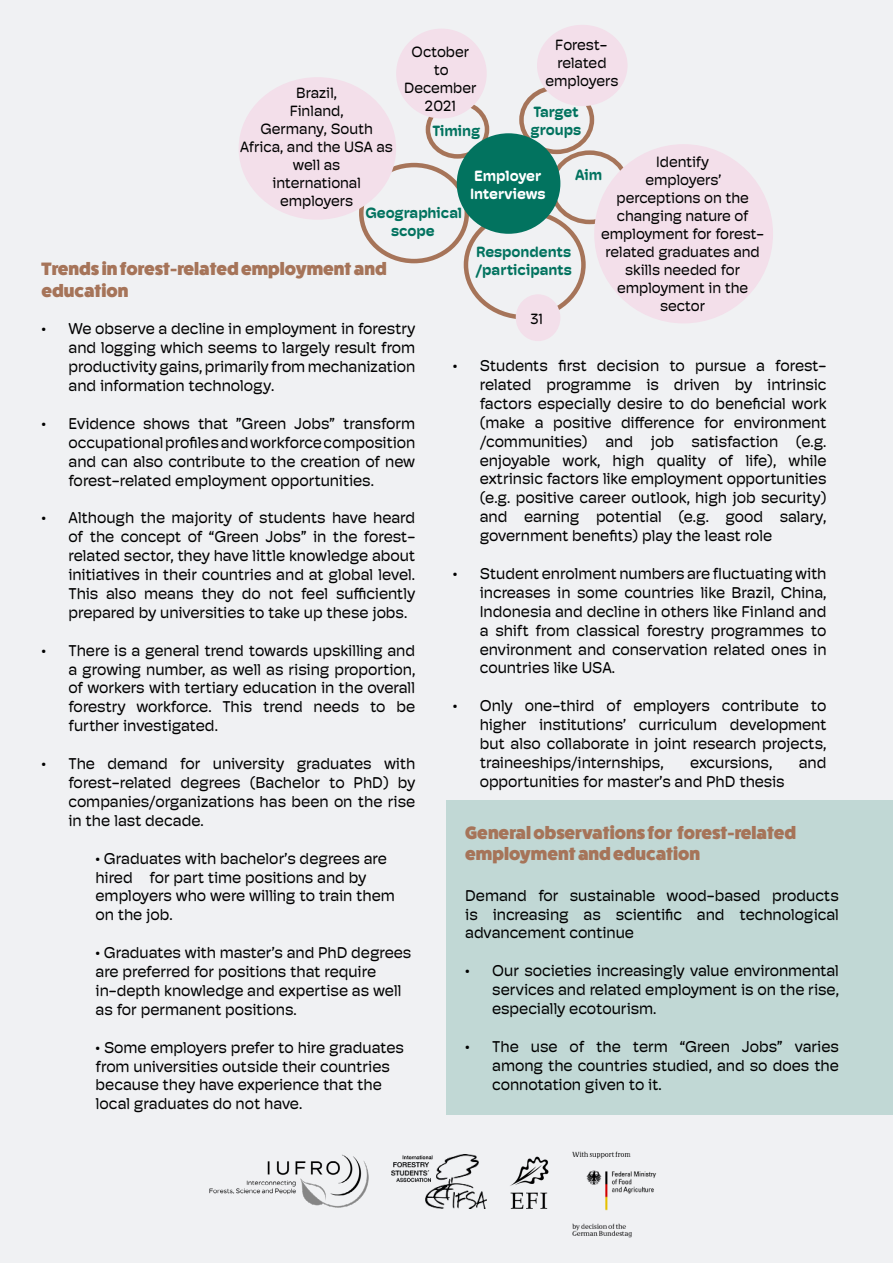
<style>
.page{position:relative;width:893px;height:1263px;background:#f0f1f3}
.page>*{position:absolute;margin:0;border:0;box-sizing:border-box;transform-origin:0 0}
.t1{font:800 18px/21.6px "Fat Frank";color:#a67459}
.t2{font:15.75px/18.9px "Hoss Round";color:#000;text-align:justify}
.t3{font:15px/18px "Hoss Round";color:#000;text-align:center}
.t4{font:700 15px/18px "Hoss Round";color:#02735f}
.t5{font:700 15px/18px "Hoss Round";color:#fff}
</style>
<div class="page">
<img style="left:510px;top:1149px;width:39px;height:60px">
<img style="left:208px;top:1153px;width:163px;height:56px">
<img style="left:392px;top:1154px;width:95px;height:55px">
<img style="left:558px;top:1139px;width:127px;height:110px">
<div style="left:446px;top:800px;width:447px;height:314px;background:#c1d8d5"></div>
<div style="left:552px;top:153px;width:75px;height:69px;background:#f0f1f3;border-radius:50%"></div>
<div style="left:550px;top:150px;width:80px;height:74px;border:4px solid #a67459;border-radius:50%"></div>
<div style="left:521px;top:88px;width:71px;height:64px;background:#f0f1f3;border-radius:50%"></div>
<div style="left:519px;top:85px;width:75px;height:69px;border:4px solid #a67459;border-radius:50%"></div>
<div style="left:361px;top:165px;width:106px;height:96px;background:#f0f1f3;border-radius:50%"></div>
<div style="left:359px;top:163px;width:110px;height:100px;border:4px solid #a67459;border-radius:50%"></div>
<div style="left:428px;top:103px;width:59px;height:53px;background:#f0f1f3;border-radius:50%"></div>
<div style="left:426px;top:100px;width:63px;height:59px;border:4px solid #a67459;border-radius:50%"></div>
<div style="left:466px;top:212px;width:117px;height:105px;background:#f0f1f3;border-radius:50%"></div>
<div style="left:464px;top:210px;width:122px;height:109px;border:4px solid #a67459;border-radius:50%"></div>
<div style="left:594px;top:144px;width:179px;height:179px;background:#f3dfea;border-radius:50%"></div>
<div style="left:537px;top:25px;width:91px;height:81px;background:#f3dfea;border-radius:50%"></div>
<div style="left:239px;top:77px;width:157px;height:143px;background:#f3dfea;border-radius:50%"></div>
<div style="left:396px;top:29px;width:91px;height:90px;background:#f3dfea;border-radius:50%"></div>
<div style="left:516px;top:294px;width:44px;height:47px;background:#f3dfea;border-radius:50%"></div>
<div style="left:457px;top:133px;width:103px;height:101px;background:#02735f;border-radius:50%"></div>
<p class="t3" style="left:546px;top:36px;width:74px">Forest&shy;related employers</p>
<p class="t3" style="left:404px;top:43px;width:74px">October to<br>December<br>2021</p>
<p class="t3" style="left:240px;top:84px;width:154px">Brazil,<br>Finland,<br>Germany, South<br>Africa, and the USA as well as<br>international employers</p>
<p class="t4" style="left:531px;top:103px;width:52px">Target groups</p>
<p class="t4" style="left:433px;top:122px;width:49px">Timing</p>
<p class="t3" style="left:601px;top:152px;width:164px">Identify<br>employers’ perceptions on the changing nature of employment for forest&shy;related graduates and skills needed for employment in the sector</p>
<p class="t4" style="left:575px;top:166px;width:29px">Aim</p>
<p class="t5" style="left:470px;top:167px;width:77px">Employer<br>Interviews</p>
<p class="t4" style="left:365px;top:204px;width:98px;text-align:center">Geographical scope</p>
<p class="t4" style="left:475px;top:242px;width:98px">Respondents /participants</p>
<p class="t1" style="left:42px;top:258px;width:347px">Trends in forest-related employment and education</p>
<p class="t2" style="left:69px;top:319px;width:348px;text-indent:-27px">• We observe a decline in employment in forestry and logging which seems to largely result from productivity gains, primarily from mechanization and information technology.</p>
<p class="t2" style="left:69px;top:414px;width:348px;text-indent:-27px">• Evidence shows that ”Green Jobs” transform occupational profiles and workforce composition and can also contribute to the creation of new forest-related employment opportunities.</p>
<p class="t2" style="left:69px;top:508px;width:348px;text-indent:-27px">• Although the majority of students have heard of the concept of “Green Jobs” in the forest&shy;related sector, they have little knowledge about initiatives in their countries and at global level.<br>This also means they do not feel sufficiently prepared by universities to take up these jobs.</p>
<p class="t2" style="left:69px;top:641px;width:348px;text-indent:-27px">• There is a general trend towards upskilling and a growing number, as well as rising proportion, of workers with tertiary education in the overall forestry workforce. This trend needs to be further investigated.</p>
<p class="t2" style="left:69px;top:754px;width:348px;text-indent:-27px">• The demand for university graduates with forest-related degrees (Bachelor to PhD) by companies/organizations has been on the rise in the last decade.</p>
<p class="t2" style="left:96px;top:849px;width:301px;text-align:left">• Graduates with bachelor’s degrees are hired for part time positions and by employers who were willing to train them on the job.</p>
<p class="t2" style="left:96px;top:943px;width:317px;text-align:left">• Graduates with master’s and PhD degrees are preferred for positions that require in-depth knowledge and expertise as well as for permanent positions.</p>
<p class="t2" style="left:96px;top:1038px;width:310px;text-align:left">• Some employers prefer to hire graduates from universities outside their countries because they have experience that the local graduates do not have.</p>
<p class="t3" style="left:530px;top:310px;width:14px">31</p>
<p class="t2" style="left:480px;top:356px;width:348px;text-indent:-27px">• Students first decision to pursue a forest&shy;related programme is driven by intrinsic factors especially desire to do beneficial work (make a positive difference for environment /communities) and job satisfaction (e.g. enjoyable work, high quality of life), while extrinsic factors like employment opportunities (e.g. positive career outlook, high job security) and earning potential (e.g. good salary, government benefits) play the least role</p>
<p class="t2" style="left:480px;top:564px;width:348px;text-indent:-27px">• Student enrolment numbers are fluctuating with increases in some countries like Brazil, China, Indonesia and decline in others like Finland and a shift from classical forestry programmes to environment and conservation related ones in countries like USA.</p>
<p class="t2" style="left:480px;top:696px;width:348px;text-indent:-27px">• Only one-third of employers contribute to higher institutions’ curriculum development but also collaborate in joint research projects, traineeships/internships,</p>
<p class="t2" style="left:690px;top:753px;width:84px">excursions,</p>
<p class="t2" style="left:799px;top:753px;width:29px">and</p>
<p class="t2" style="left:480px;top:772px;width:306px">opportunities for master’s and PhD thesis</p>
<p class="t1" style="left:465px;top:822px;width:332px">General observations for forest-related employment and education</p>
<p class="t2" style="left:465px;top:886px;width:375px">Demand for sustainable wood-based products is increasing as scientific and technological advancement continue</p>
<p class="t2" style="left:492px;top:961px;width:348px;text-indent:-27px">• Our societies increasingly value environmental services and related employment is on the rise, especially ecotourism.</p>
<p class="t2" style="left:492px;top:1037px;width:348px;text-indent:-27px">• The use of the term “Green Jobs” varies among the countries studied, and so does the connotation given to it.</p>
</div>
